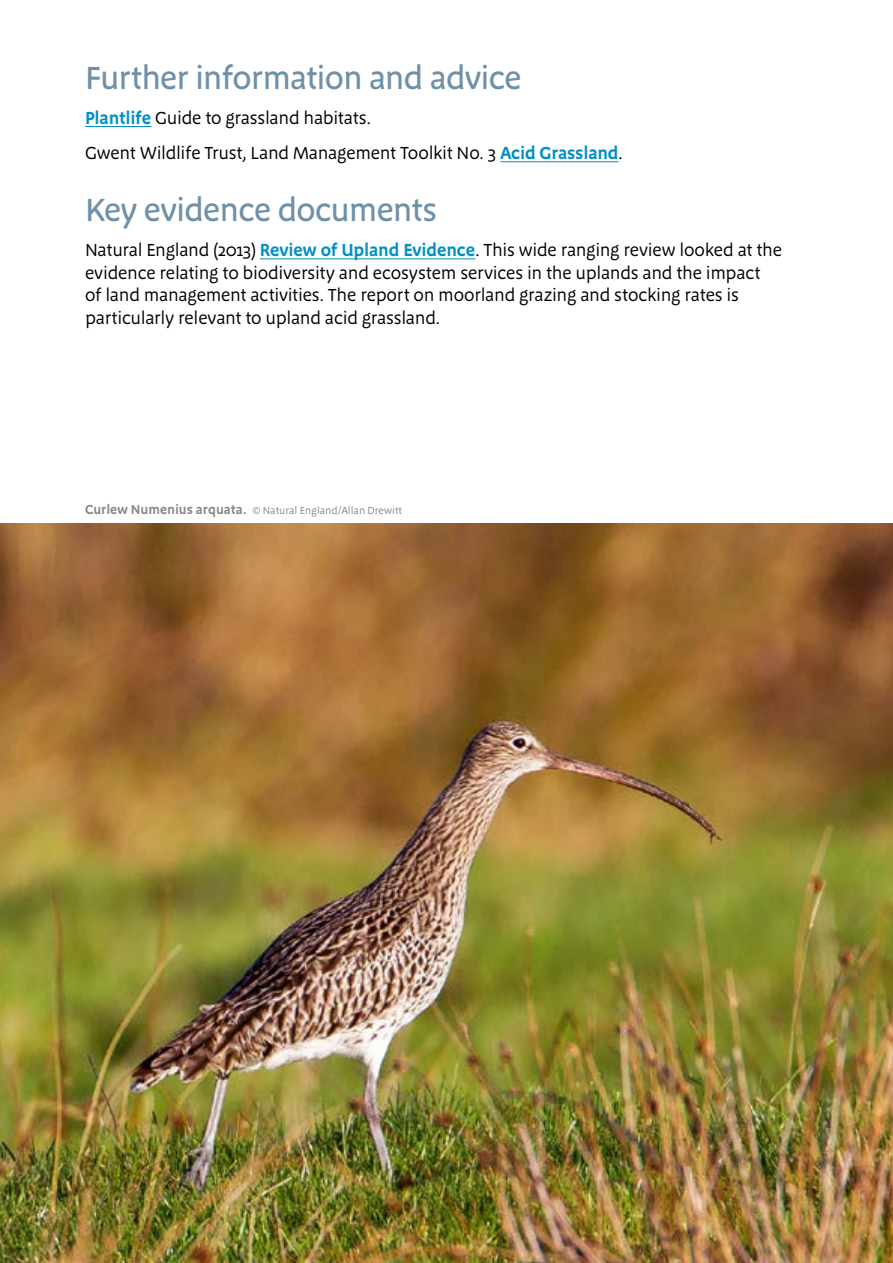
<style>
.page{position:relative;width:893px;height:1263px;background:#fff}
.page>*{position:absolute;margin:0;border:0;box-sizing:border-box;transform-origin:0 0}
.t1{font:500 33px "Megano OT";letter-spacing:-.03em;color:#6f90a7}
.P{font:18px/22.5px "Megano OT";letter-spacing:-.015em;color:#000}
.t2{font:10.5px "Megano OT";color:#878787}
.s1{font-weight:600;color:#008fc3}
.s2{font-weight:600;font-size:13.5px}
</style>
<div class="page">
<hr style="left:85px;top:126px;width:66px;height:1px;background:#008fc3">
<hr style="left:500px;top:162px;width:119px;height:1px;background:#008fc3">
<hr style="left:260px;top:259px;width:215px;height:1px;background:#008fc3">
<img style="left:0;top:523px;width:893px;height:740px">
<h2 class="t1" style="left:85px;top:58px;width:438px">Further information and advice</h2>
<h2 class="P" style="left:85px;top:107px;width:288px"><span class="s1">Plantlife</span> Guide to grassland habitats.</h2>
<h2 class="P" style="left:85px;top:142px;width:539px">Gwent Wildlife Trust, Land Management Toolkit No. 3 <span class="s1">Acid Grassland</span>.</h2>
<h2 class="t1" style="left:85px;top:190px;width:354px">Key evidence documents</h2>
<h2 class="P" style="left:85px;top:239px;width:699px">Natural England (2013) <span class="s1">Review of Upland Evidence</span>. This wide ranging review looked at the evidence relating to biodiversity and ecosystem services in the uplands and the impact<br>of land management activities. The report on moorland grazing and stocking rates is particularly relevant to upland acid grassland.</h2>
<p class="t2" style="left:85px;top:504px;width:319px"><span class="s2">Curlew Numenius arquata.</span> © Natural England/Allan Drewitt</p>
</div>
